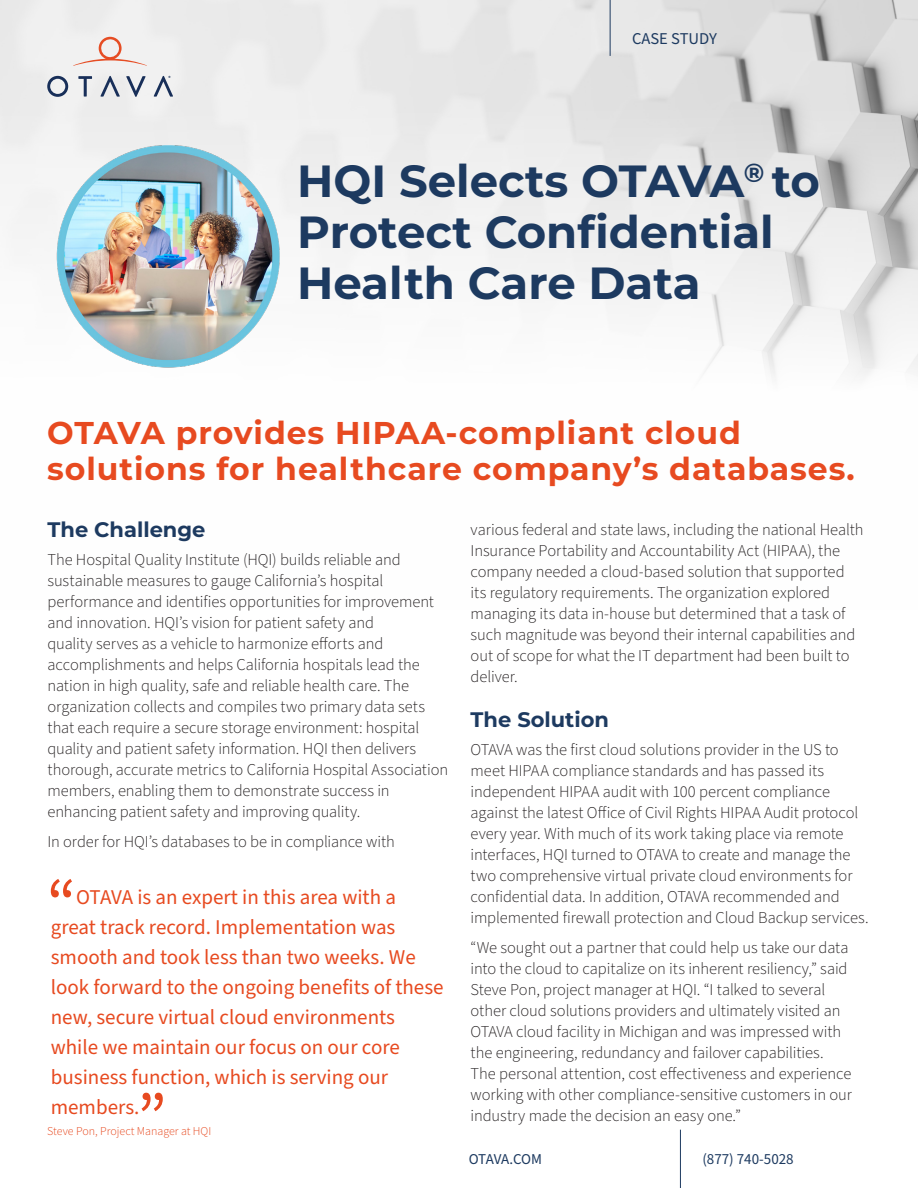
<style>
.page{position:relative;width:918px;height:1188px;background:#fff}
.page>*{position:absolute;margin:0;border:0;box-sizing:border-box;transform-origin:0 0}
.H1_-_Header{font:100 45px/51px "Montserrat";color:#1d3a60}
.Subheader{font:100 31.5px/36px "Montserrat";letter-spacing:.03em;color:#e74a20}
.Callout_1{font:21px/30px "Source Sans Pro";color:#e74a20}
.t1{font:100 21px "Montserrat";color:#1d3a60}
._11_14_Body_Copy{font:300 16.5px/21px "Source Sans Pro";letter-spacing:-.005em;color:#231f20}
.t2{font:16.5px "Source Sans Pro";color:#1d3a60}
.t3{font:15px "Source Sans Pro";color:#1d3a60}
.t4{font:15px "Source Sans Pro";letter-spacing:-.02em;color:#1d3a60}
.Quote_Credit{font:12px "Source Sans Variable";color:#e74a20}
</style>
<div class="page">
<img style="left:0;top:0;width:918px;height:377px">
<hr style="left:610px;top:0;width:1px;height:56px;background:#1d3a60">
<hr style="left:680px;top:1130px;width:1px;height:58px;background:#1d3a60">
<svg style="left:47px;top:76px;width:21px;height:21px"></svg>
<svg style="left:78px;top:76px;width:14px;height:21px"></svg>
<svg style="left:126px;top:76px;width:20px;height:21px"></svg>
<svg style="left:100px;top:76px;width:20px;height:21px"></svg>
<svg style="left:73px;top:37px;width:74px;height:29px"></svg>
<svg style="left:154px;top:76px;width:19px;height:21px"></svg>
<img style="left:47px;top:136px;width:242px;height:241px">
<svg style="left:51px;top:879px;width:21px;height:18px"></svg>
<svg style="left:142px;top:1093px;width:21px;height:18px"></svg>
<p class="t2" style="left:632px;top:27px;width:86px">CASE STUDY</p>
<p class="H1_-_Header" style="left:297px;top:154px;width:524px">HQI Selects OTAVA<sup>®</sup> to<br>Protect Confidential<br>Health Care Data</p>
<p class="Subheader" style="left:47px;top:414px;width:809px">OTAVA provides HIPAA-compliant cloud solutions for healthcare company’s databases.</p>
<p class="_11_14_Body_Copy" style="left:471px;top:520px;width:394px">various federal and state laws, including the national Health Insurance Portability and Accountability Act (HIPAA), the company needed a cloud-based solution that supported its regulatory requirements. The organization explored managing its data in-house but determined that a task of such magnitude was beyond their internal capabilities and out of scope for what the IT department had been built to deliver.</p>
<h2 class="t1" style="left:471px;top:706px;width:140px">The Solution</h2>
<p class="_11_14_Body_Copy" style="left:471px;top:739px;width:400px">OTAVA was the first cloud solutions provider in the US to meet HIPAA compliance standards and has passed its independent HIPAA audit with 100 percent compliance against the latest Office of Civil Rights HIPAA Audit protocol every year. With much of its work taking place via remote interfaces, HQI turned to OTAVA to create and manage the two comprehensive virtual private cloud environments for confidential data. In addition, OTAVA recommended and implemented firewall protection and Cloud Backup services.</p>
<p class="_11_14_Body_Copy" style="left:471px;top:937px;width:383px">“We sought out a partner that could help us take our data into the cloud to capitalize on its inherent resiliency,” said Steve Pon, project manager at HQI. “I talked to several other cloud solutions providers and ultimately visited an OTAVA cloud facility in Michigan and was impressed with the engineering, redundancy and failover capabilities.<br>The personal attention, cost effectiveness and experience working with other compliance-sensitive customers in our industry made the decision an easy one.”</p>
<h2 class="t1" style="left:47px;top:516px;width:160px">The Challenge</h2>
<p class="_11_14_Body_Copy" style="left:47px;top:550px;width:402px">The Hospital Quality Institute (HQI) builds reliable and sustainable measures to gauge California’s hospital performance and identifies opportunities for improvement and innovation. HQI’s vision for patient safety and<br>quality serves as a vehicle to harmonize efforts and accomplishments and helps California hospitals lead the nation in high quality, safe and reliable health care. The organization collects and compiles two primary data sets that each require a secure storage environment: hospital quality and patient safety information. HQI then delivers thorough, accurate metrics to California Hospital Association members, enabling them to demonstrate success in enhancing patient safety and improving quality.</p>
<p class="_11_14_Body_Copy" style="left:47px;top:831px;width:349px">In order for HQI’s databases to be in compliance with</p>
<p class="Callout_1" style="left:51px;top:883px;width:394px;text-indent:25px">OTAVA is an expert in this area with a great track record. Implementation was smooth and took less than two weeks. We look forward to the ongoing benefits of these new, secure virtual cloud environments while we maintain our focus on our core business function, which is serving our members.</p>
<p class="Quote_Credit" style="left:47px;top:1123px;width:166px">Steve Pon, Project Manager at HQI</p>
<p class="t4" style="left:469px;top:1149px;width:75px">OTAVA.COM</p>
<p class="t3" style="left:702px;top:1149px;width:93px">(877) 740-5028</p>
</div>
